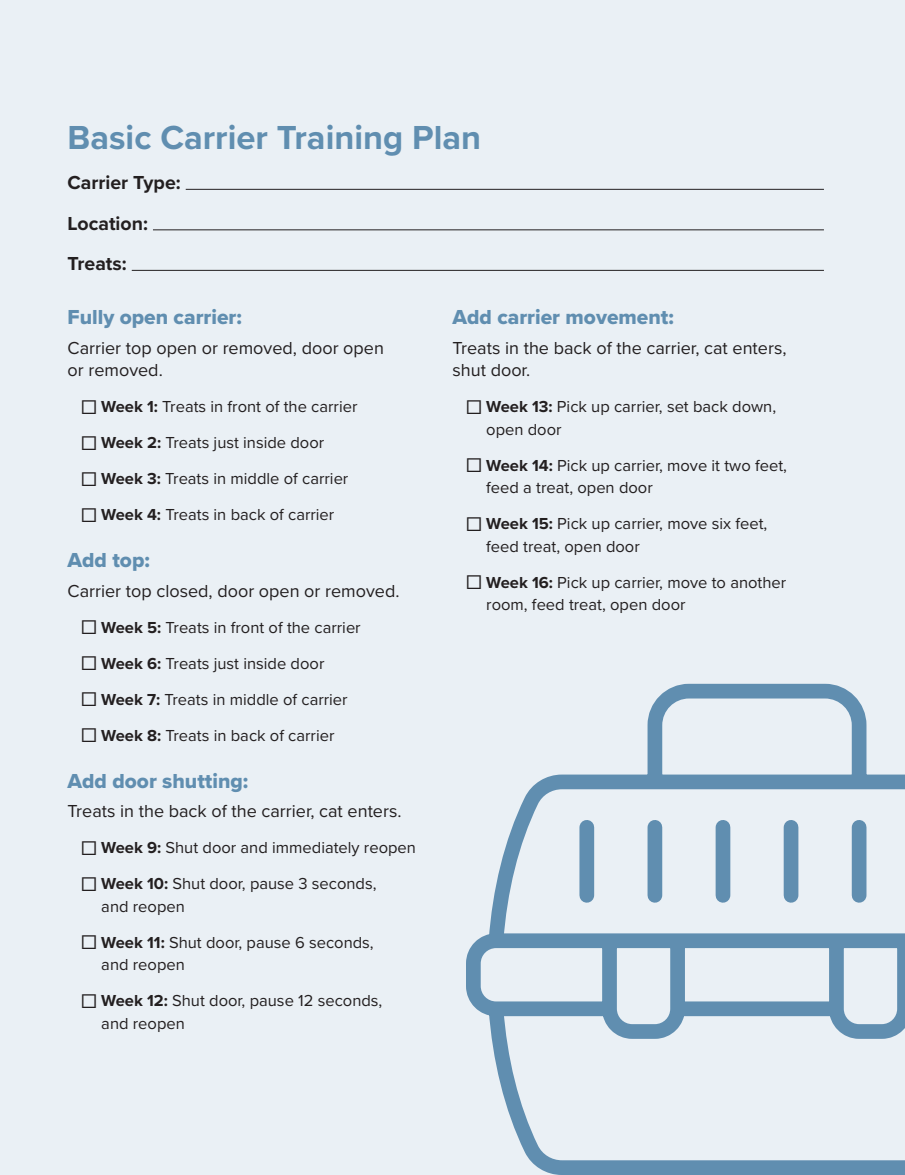
<style>
.page{position:relative;width:905px;height:1175px;background:#fff}
.page>*{position:absolute;margin:0;border:0;box-sizing:border-box;transform-origin:0 0}
.Title_Sidebar{font:700 34.5px "Proxima Nova";color:#608eb0}
.H1_page{font:21px "Proxima Nova Extrabld";color:#608eb0}
.Paragraph_Style_1{font:700 19.5px "Proxima Nova";color:#231f20}
.sub-body{font:18px/22.5px "Proxima Nova";color:#231f20}
.t1{font:16.5px/22.5px "Proxima Nova";color:#231f20}
.s1{font-size:24px}
.s2{font-weight:700}
</style>
<div class="page">
<div style="left:0;top:0;width:904px;height:1174px;background:#eaf0f5"></div>
<hr style="left:186px;top:189px;width:637px;height:1px;background:#231f20">
<hr style="left:153px;top:229px;width:671px;height:1px;background:#231f20">
<hr style="left:132px;top:270px;width:692px;height:1px;background:#231f20">
<svg style="left:466px;top:683px;width:438px;height:491px"></svg>
<hr style="left:904px;top:827px;width:1px;height:68px;background:#608eb0">
<div style="left:851px;top:827px;width:15px;height:68px;background:#608eb0"></div>
<div style="left:579px;top:827px;width:15px;height:68px;background:#608eb0"></div>
<div style="left:647px;top:827px;width:15px;height:68px;background:#608eb0"></div>
<div style="left:715px;top:827px;width:15px;height:68px;background:#608eb0"></div>
<div style="left:783px;top:827px;width:15px;height:68px;background:#608eb0"></div>
<p class="Title_Sidebar" style="left:68px;top:112px;width:415px">Basic Carrier Training Plan</p>
<p class="Paragraph_Style_1" style="left:68px;top:168px;width:115px">Carrier Type:</p>
<p class="Paragraph_Style_1" style="left:68px;top:209px;width:82px">Location:</p>
<p class="Paragraph_Style_1" style="left:68px;top:249px;width:61px">Treats:</p>
<p class="H1_page" style="left:68px;top:302px;width:176px">Fully open carrier:</p>
<p class="sub-body" style="left:68px;top:335px;width:318px">Carrier top open or removed, door open or removed.</p>
<p class="t1" style="left:81px;top:395px;width:278px"><span class="s1">☐</span> <span class="s2">Week 1:</span> Treats in front of the carrier</p>
<p class="t1" style="left:81px;top:431px;width:245px"><span class="s1">☐</span> <span class="s2">Week 2:</span> Treats just inside door</p>
<p class="t1" style="left:81px;top:467px;width:269px"><span class="s1">☐</span> <span class="s2">Week 3:</span> Treats in middle of carrier</p>
<p class="t1" style="left:81px;top:503px;width:255px"><span class="s1">☐</span> <span class="s2">Week 4:</span> Treats in back of carrier</p>
<p class="H1_page" style="left:68px;top:545px;width:84px">Add top:</p>
<p class="sub-body" style="left:68px;top:578px;width:333px">Carrier top closed, door open or removed.</p>
<p class="t1" style="left:81px;top:615px;width:281px"><span class="s1">☐</span> <span class="s2">Week 5:</span> Treats in front of the carrier</p>
<p class="t1" style="left:81px;top:651px;width:245px"><span class="s1">☐</span> <span class="s2">Week 6:</span> Treats just inside door</p>
<p class="t1" style="left:81px;top:687px;width:268px"><span class="s1">☐</span> <span class="s2">Week 7:</span> Treats in middle of carrier</p>
<p class="t1" style="left:81px;top:723px;width:255px"><span class="s1">☐</span> <span class="s2">Week 8:</span> Treats in back of carrier</p>
<p class="H1_page" style="left:68px;top:765px;width:182px">Add door shutting:</p>
<p class="sub-body" style="left:68px;top:799px;width:335px">Treats in the back of the carrier, cat enters.</p>
<p class="t1" style="left:81px;top:836px;width:336px"><span class="s1">☐</span> <span class="s2">Week 9:</span> Shut door and immediately reopen</p>
<p class="t1" style="left:101px;top:872px;width:277px;text-indent:-20px"><span class="s1">☐</span> <span class="s2">Week 10:</span> Shut door, pause 3 seconds, and reopen</p>
<p class="t1" style="left:101px;top:930px;width:274px;text-indent:-20px"><span class="s1">☐</span> <span class="s2">Week 11:</span> Shut door, pause 6 seconds, and reopen</p>
<p class="t1" style="left:101px;top:989px;width:282px;text-indent:-20px"><span class="s1">☐</span> <span class="s2">Week 12:</span> Shut door, pause 12 seconds, and reopen</p>
<p class="H1_page" style="left:452px;top:302px;width:223px">Add carrier movement:</p>
<p class="sub-body" style="left:452px;top:335px;width:335px">Treats in the back of the carrier, cat enters, shut door.</p>
<p class="t1" style="left:486px;top:395px;width:291px;text-indent:-20px"><span class="s1">☐</span> <span class="s2">Week 13:</span> Pick up carrier, set back down, open door</p>
<p class="t1" style="left:486px;top:453px;width:302px;text-indent:-20px"><span class="s1">☐</span> <span class="s2">Week 14:</span> Pick up carrier, move it two feet, feed a treat, open door</p>
<p class="t1" style="left:486px;top:512px;width:282px;text-indent:-20px"><span class="s1">☐</span> <span class="s2">Week 15:</span> Pick up carrier, move six feet, feed treat, open door</p>
<p class="t1" style="left:486px;top:570px;width:301px;text-indent:-20px"><span class="s1">☐</span> <span class="s2">Week 16:</span> Pick up carrier, move to another room, feed treat, open door</p>
</div>
